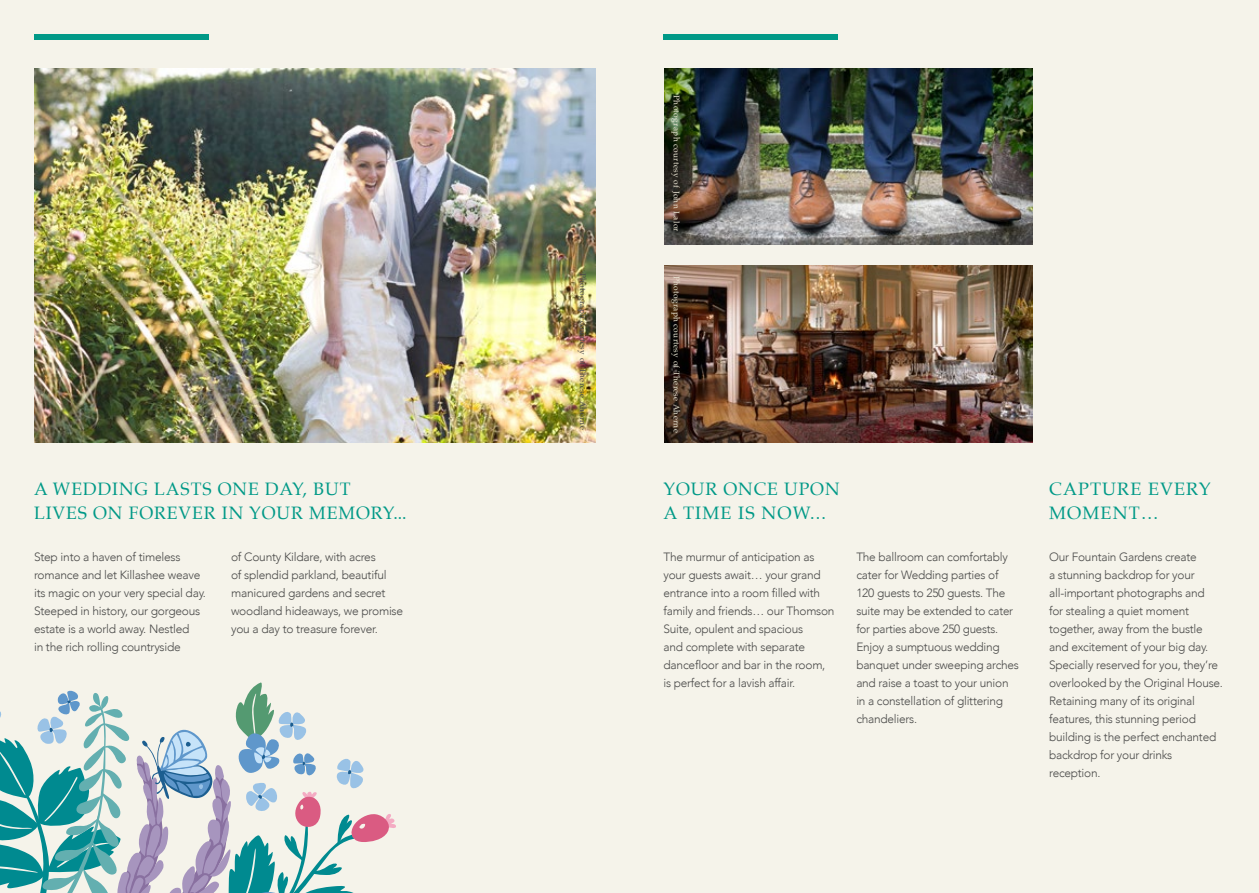
<style>
.page{position:relative;width:1259px;height:893px;background:#fff}
.page>*{position:absolute;margin:0;border:0;box-sizing:border-box;transform-origin:0 0}
.t1{font:18px/24px "Palatino";letter-spacing:.05em;color:#009987}
.t2{font:300 12px/18px "Avenir";letter-spacing:-.02em;color:#4a4a49}
.t3{font:8.25px "Palatino";letter-spacing:.04em;color:#ebe6d4}
.t4{font:8.25px "Palatino";letter-spacing:.04em;color:#4a4a49}
</style>
<div class="page">
<div style="left:629px;top:0;width:630px;height:893px;background:#f5f3ea"></div>
<img style="left:664px;top:68px;width:368px;height:176px">
<img style="left:664px;top:266px;width:368px;height:176px">
<div style="left:0;top:0;width:629px;height:893px;background:#f5f3ea"></div>
<img style="left:34px;top:68px;width:561px;height:374px">
<div style="left:34px;top:34px;width:174px;height:5px;background:#009987"></div>
<div style="left:663px;top:34px;width:175px;height:5px;background:#009987"></div>
<svg style="left:0;top:682px;width:396px;height:211px"></svg>
<h1 class="t1" style="left:34px;top:477px;width:374px">A WEDDING LASTS ONE DAY, BUT<br>LIVES ON FOREVER IN YOUR MEMORY...</h1>
<p class="t2" style="left:34px;top:548px;width:173px">Step into a haven of timeless romance and let Killashee weave its magic on your very special day.<br>Steeped in history, our gorgeous estate is a world away. Nestled<br>in the rich rolling countryside</p>
<p class="t2" style="left:231px;top:548px;width:174px">of County Kildare, with acres<br>of splendid parkland, beautiful manicured gardens and secret woodland hideaways, we promise you a day to treasure forever.</p>
<p class="t4" style="left:590px;top:273px;width:158px;rotate:90deg">Photograph courtesy of Therese Aherne</p>
<p class="t3" style="left:683px;top:95px;width:138px;rotate:90deg">Photograph courtesy of John Lalor</p>
<p class="t3" style="left:683px;top:275px;width:158px;rotate:90deg">Photograph courtesy of Therese Aherne</p>
<h1 class="t1" style="left:663px;top:477px;width:178px">YOUR ONCE UPON<br>A TIME IS NOW...</h1>
<p class="t2" style="left:663px;top:548px;width:172px">The murmur of anticipation as your guests await… your grand entrance into a room filled with family and friends… our Thomson<br>Suite, opulent and spacious<br>and complete with separate dancefloor and bar in the room, is perfect for a lavish affair.</p>
<p class="t2" style="left:856px;top:548px;width:164px">The ballroom can comfortably cater for Wedding parties of<br>120 guests to 250 guests. The suite may be extended to cater for parties above 250 guests.<br>Enjoy a sumptuous wedding banquet under sweeping arches and raise a toast to your union in a constellation of glittering chandeliers.</p>
<h1 class="t1" style="left:1049px;top:477px;width:163px">CAPTURE EVERY<br>MOMENT…</h1>
<p class="t2" style="left:1049px;top:548px;width:175px">Our Fountain Gardens create<br>a stunning backdrop for your all-important photographs and<br>for stealing a quiet moment together, away from the bustle and excitement of your big day.<br>Specially reserved for you, they’re overlooked by the Original House.<br>Retaining many of its original features, this stunning period building is the perfect enchanted backdrop for your drinks reception.</p>
</div>
